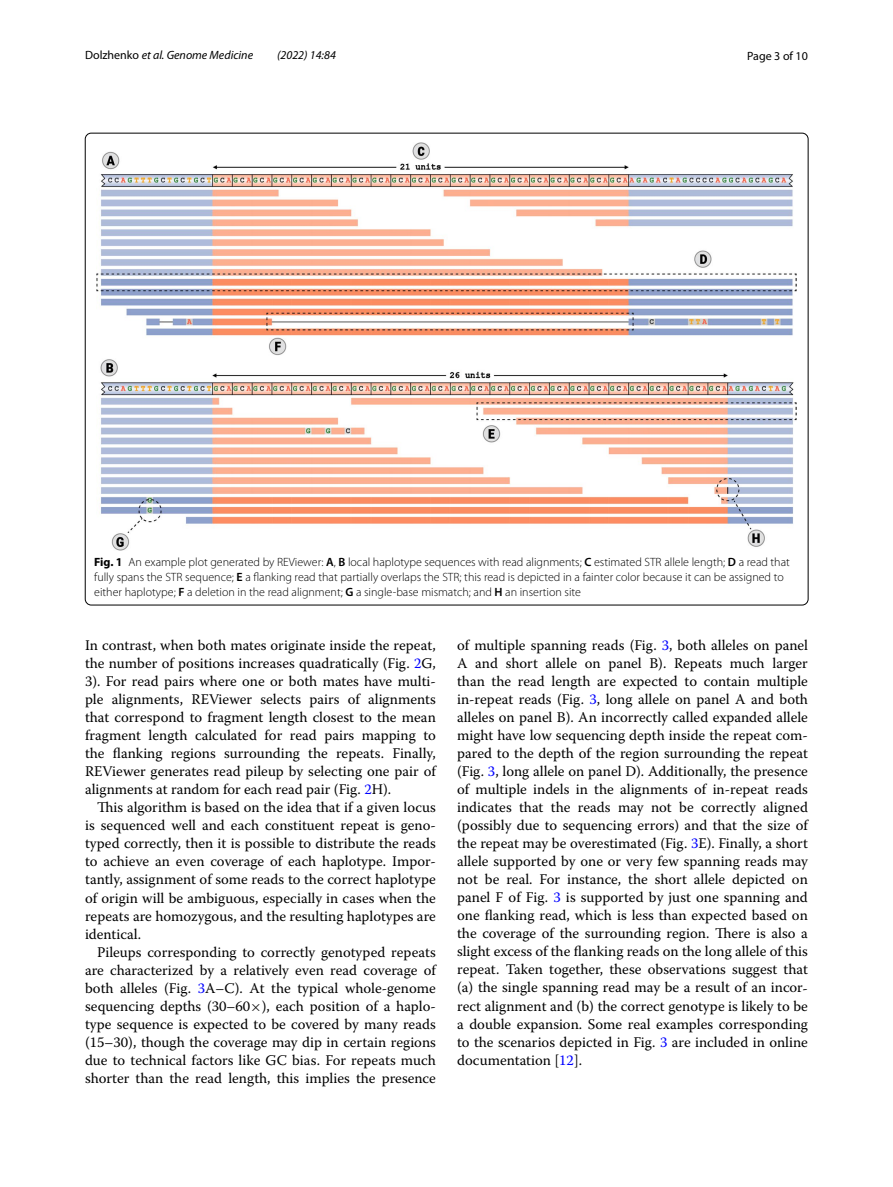
<style>
.page{position:relative;width:893px;height:1187px;background:#fff}
.page>*{position:absolute;margin:0;border:0;box-sizing:border-box;transform-origin:0 0}
.t1{font:14.7px/18px "Warnock Pro";color:#000;text-align:justify}
.t2{font:300 12px/15px "Myriad Pro";color:#000}
.t3{font:italic 12px "Myriad Pro";color:#000}
.t4{font:12px "Myriad Pro";color:#000}
.s1{font-style:normal}
.s2{font-weight:700}
.s3{font-weight:600}
.s4{color:#00f}
.s5{font-family:"MTSY"}
</style>
<div class="page">
<img style="left:96px;top:142px;width:701px;height:408px">
<p class="t3" style="left:85px;top:48px;width:170px"><span class="s1">Dolzhenko</span> et al. Genome Medicine</p>
<p class="t3" style="left:277px;top:48px;width:60px">(2022) 14:84</p>
<p class="t4" style="left:747px;top:48px;width:62px">Page 3 of 10</p>
<p class="t2" style="left:94px;top:554px;width:697px"><span class="s2">Fig. 1</span> An example plot generated by REViewer: <span class="s3">A</span>, <span class="s3">B</span> local haplotype sequences with read alignments; <span class="s3">C</span> estimated STR allele length; <span class="s3">D</span> a read that fully spans the STR sequence; <span class="s3">E</span> a flanking read that partially overlaps the STR; this read is depicted in a fainter color because it can be assigned to either haplotype; <span class="s3">F</span> a deletion in the read alignment; <span class="s3">G</span> a single-base mismatch; and <span class="s3">H</span> an insertion site</p>
<p class="t1" style="left:85px;top:636px;width:352px">In contrast, when both mates originate inside the repeat, the number of positions increases quadratically (Fig. <span class="s4">2</span>G, 3). For read pairs where one or both mates have multi&shy;ple alignments, REViewer selects pairs of alignments that correspond to fragment length closest to the mean fragment length calculated for read pairs mapping to the flanking regions surrounding the repeats. Finally, REViewer generates read pileup by selecting one pair of alignments at random for each read pair (Fig. <span class="s4">2</span>H).</p>
<p class="t1" style="left:85px;top:798px;width:352px;text-indent:12px">This algorithm is based on the idea that if a given locus is sequenced well and each constituent repeat is geno&shy;typed correctly, then it is possible to distribute the reads to achieve an even coverage of each haplotype. Impor&shy;tantly, assignment of some reads to the correct haplotype of origin will be ambiguous, especially in cases when the repeats are homozygous, and the resulting haplotypes are identical.</p>
<p class="t1" style="left:85px;top:942px;width:352px;text-indent:12px">Pileups corresponding to correctly genotyped repeats are characterized by a relatively even read coverage of both alleles (Fig. <span class="s4">3</span>A–C). At the typical whole-genome sequencing depths (30–60<span class="s5">×</span>), each position of a haplo&shy;type sequence is expected to be covered by many reads (15–30), though the coverage may dip in certain regions due to technical factors like GC bias. For repeats much shorter than the read length, this implies the presence</p>
<p class="t1" style="left:457px;top:636px;width:352px">of multiple spanning reads (Fig. <span class="s4">3</span>, both alleles on panel A and short allele on panel B). Repeats much larger than the read length are expected to contain multiple in-repeat reads (Fig. <span class="s4">3</span>, long allele on panel A and both alleles on panel B). An incorrectly called expanded allele might have low sequencing depth inside the repeat com&shy;pared to the depth of the region surrounding the repeat (Fig. <span class="s4">3</span>, long allele on panel D). Additionally, the presence of multiple indels in the alignments of in-repeat reads indicates that the reads may not be correctly aligned (possibly due to sequencing errors) and that the size of the repeat may be overestimated (Fig. <span class="s4">3</span>E). Finally, a short allele supported by one or very few spanning reads may not be real. For instance, the short allele depicted on panel F of Fig. <span class="s4">3</span> is supported by just one spanning and one flanking read, which is less than expected based on the coverage of the surrounding region. There is also a slight excess of the flanking reads on the long allele of this repeat. Taken together, these observations suggest that (a) the single spanning read may be a result of an incor&shy;rect alignment and (b) the correct genotype is likely to be a double expansion. Some real examples corresponding to the scenarios depicted in Fig. <span class="s4">3</span> are included in online documentation [<span class="s4">12</span>].</p>
</div>
